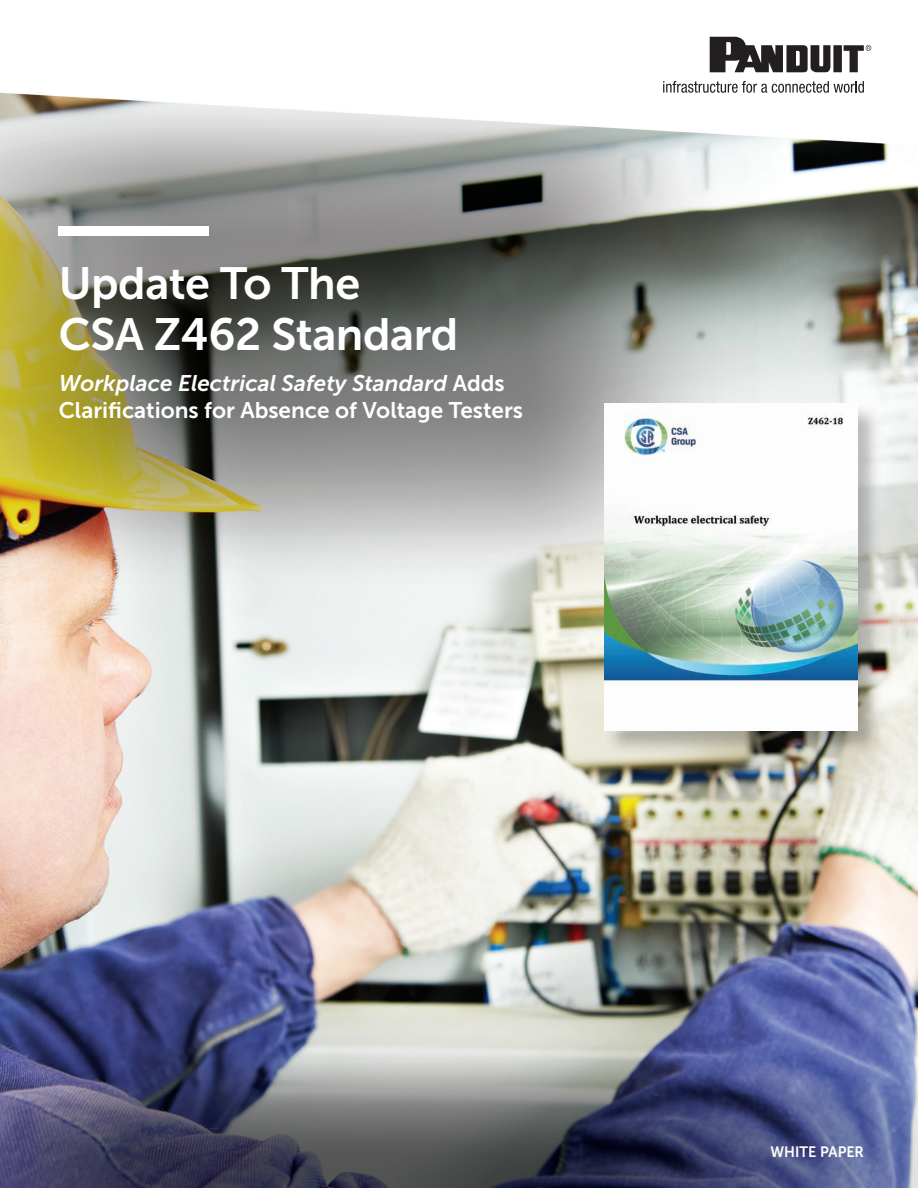
<style>
.page{position:relative;width:918px;height:1188px;background:#fff}
.page>*{position:absolute;margin:0;border:0;box-sizing:border-box;transform-origin:0 0}
.t1{font:45px/51px "Museo Sans 700";letter-spacing:-.01em;color:#fff}
.t2{font:22.5px/27px "Museo Sans 700";color:#fff}
.t3{font:15px "Museo Sans 700";color:#fff;scale:.95 1}
.s1{font-style:italic}
</style>
<div class="page">
<img style="left:0;top:36px;width:918px;height:1152px">
<div style="left:58px;top:227px;width:151px;height:9px;background:#fff"></div>
<div style="left:603px;top:403px;width:280px;height:353px;background:#231f20;opacity:.3"></div>
<img style="left:605px;top:404px;width:253px;height:327px">
<svg style="left:710px;top:37px;width:161px;height:35px"></svg>
<svg style="left:663px;top:81px;width:201px;height:12px"></svg>
<p class="t1" style="left:59px;top:258px;width:401px">Update To The<br>CSA Z462 Standard</p>
<p class="t2" style="left:59px;top:369px;width:466px"><span class="s1">Workplace Electrical Safety Standard</span> Adds<br>Clarifications for Absence of Voltage Testers</p>
<p class="t3" style="left:771px;top:1144px;width:100px">WHITE PAPER</p>
</div>
